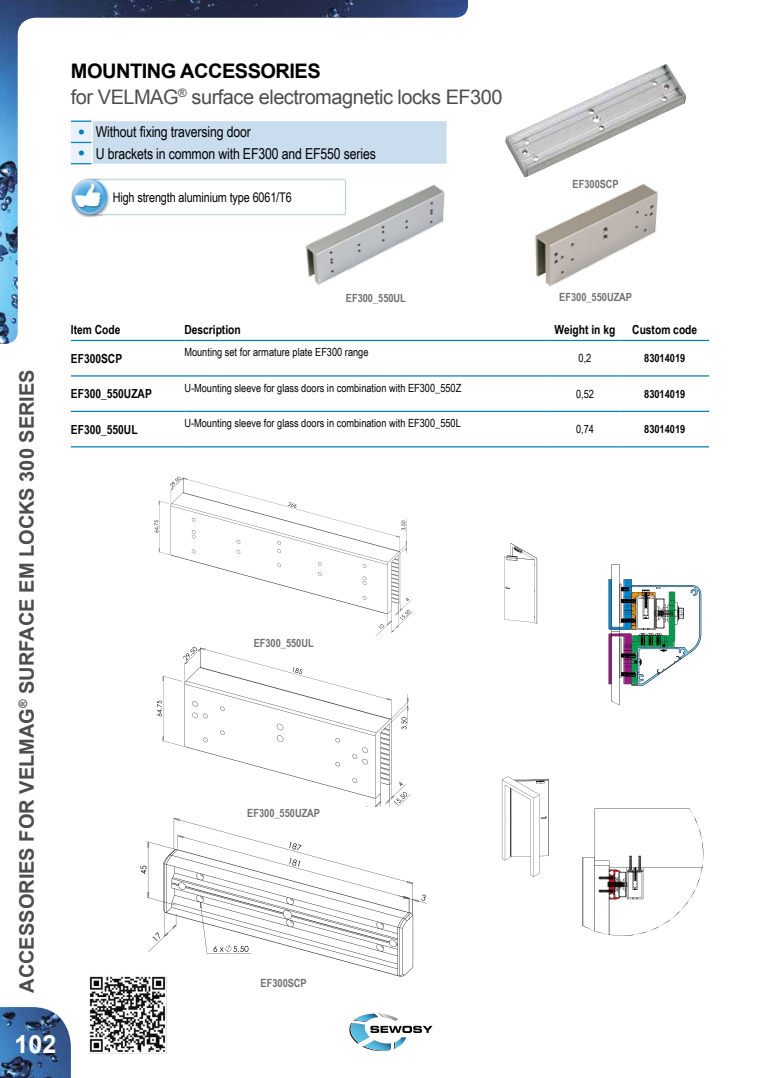
<style>
.page{position:relative;width:780px;height:1078px;background:#fff}
.page>*{position:absolute;margin:0;border:0;box-sizing:border-box;transform-origin:0 0}
.t1{font:700 25px "Arial";color:#fff}
.t2{font:20px/25.4px "Arial";letter-spacing:-.025em;color:#4d4d4d}
.t3{font:700 20px "Arial";color:#4d4d4d}
.t4{font:15px "Arial Narrow";letter-spacing:-.01em;color:#000}
.t5{font:13.25px "Arial Narrow";letter-spacing:-.01em;color:#000}
.t6{font:700 12.5px "Arial Narrow";color:#000}
.t7{font:11.25px "Arial Narrow";color:#000}
.t8{font:700 11.25px "Arial Narrow";color:#706f6f}
.t9{font:700 11.25px "Arial Narrow";color:#000}
.s1{font-weight:700;color:#000}
.s2{font-family:"Arial";font-weight:700;font-size:17.5px;color:#0080b5}
</style>
<div class="page">
<img style="left:525px;top:177px;width:133px;height:110px">
<img style="left:505px;top:64px;width:181px;height:113px">
<hr style="left:71px;top:375px;width:113px;height:1px;background:#0080b5">
<hr style="left:184px;top:375px;width:365px;height:1px;background:#0080b5">
<hr style="left:71px;top:410px;width:113px;height:2px;background:#0080b5">
<hr style="left:184px;top:410px;width:365px;height:2px;background:#0080b5">
<hr style="left:71px;top:446px;width:113px;height:1px;background:#0080b5">
<hr style="left:184px;top:446px;width:365px;height:1px;background:#0080b5">
<hr style="left:549px;top:375px;width:71px;height:1px;background:#0080b5">
<hr style="left:549px;top:410px;width:71px;height:2px;background:#0080b5">
<hr style="left:549px;top:446px;width:71px;height:1px;background:#0080b5">
<hr style="left:620px;top:375px;width:89px;height:1px;background:#0080b5">
<hr style="left:620px;top:410px;width:89px;height:2px;background:#0080b5">
<hr style="left:620px;top:446px;width:89px;height:1px;background:#0080b5">
<hr style="left:184px;top:340px;width:365px;height:1px;background:#0080b5">
<hr style="left:549px;top:340px;width:71px;height:1px;background:#0080b5">
<hr style="left:620px;top:340px;width:89px;height:1px;background:#0080b5">
<svg style="left:582px;top:808px;width:121px;height:127px"></svg>
<svg style="left:502px;top:776px;width:47px;height:100px"></svg>
<svg style="left:504px;top:543px;width:33px;height:81px"></svg>
<svg style="left:608px;top:564px;width:93px;height:141px"></svg>
<svg style="left:157px;top:647px;width:253px;height:159px"></svg>
<svg style="left:154px;top:476px;width:259px;height:160px"></svg>
<svg style="left:140px;top:817px;width:287px;height:159px"></svg>
<img style="left:0;top:1007px;width:71px;height:70px">
<img style="left:0;top:0;width:468px;height:344px">
<svg style="left:349px;top:1013px;width:83px;height:38px"></svg>
<img style="left:89px;top:974px;width:78px;height:78px">
<h2 class="t2" style="left:71px;top:59px;width:433px"><span class="s1">MOUNTING ACCESSORIES<br></span>for VELMAG<sup>®</sup> surface electromagnetic locks EF300</h2>
<h3 class="t4" style="left:78px;top:121px;width:174px"><span class="s2">•</span> Without fixing traversing door</h3>
<h3 class="t4" style="left:78px;top:142px;width:299px"><span class="s2">•</span> U brackets in common with EF300 and EF550 series</h3>
<p class="t5" style="left:113px;top:188px;width:180px">High strength aluminium type 6061/T6</p>
<p class="t8" style="left:572px;top:175px;width:48px">EF300SCP</p>
<h2 class="t3" style="left:14px;top:992px;width:625px;rotate:-90deg">ACCESSORIES FOR VELMAG<sup>®</sup> SURFACE EM LOCKS 300 SERIES</h2>
<p class="t8" style="left:346px;top:290px;width:61px">EF300_550UL</p>
<p class="t8" style="left:559px;top:289px;width:74px">EF300_550UZAP</p>
<p class="t6" style="left:71px;top:320px;width:51px">Item Code</p>
<p class="t6" style="left:184px;top:320px;width:58px">Description</p>
<p class="t6" style="left:554px;top:320px;width:62px">Weight in kg</p>
<p class="t6" style="left:632px;top:320px;width:66px">Custom code</p>
<p class="t6" style="left:71px;top:349px;width:53px">EF300SCP</p>
<p class="t7" style="left:184px;top:344px;width:186px">Mounting set for armature plate EF300 range</p>
<p class="t7" style="left:578px;top:350px;width:14px">0,2</p>
<p class="t9" style="left:644px;top:350px;width:43px">83014019</p>
<p class="t6" style="left:71px;top:384px;width:82px">EF300_550UZAP</p>
<p class="t6" style="left:71px;top:419px;width:68px">EF300_550UL</p>
<p class="t7" style="left:184px;top:379px;width:278px">U-Mounting sleeve for glass doors in combination with EF300_550Z</p>
<p class="t7" style="left:184px;top:414px;width:278px">U-Mounting sleeve for glass doors in combination with EF300_550L</p>
<p class="t8" style="left:254px;top:634px;width:61px">EF300_550UL</p>
<p class="t8" style="left:247px;top:804px;width:74px">EF300_550UZAP</p>
<p class="t8" style="left:260px;top:974px;width:48px">EF300SCP</p>
<p class="t7" style="left:576px;top:385px;width:19px">0,52</p>
<p class="t9" style="left:644px;top:385px;width:43px">83014019</p>
<p class="t7" style="left:576px;top:421px;width:19px">0,74</p>
<p class="t9" style="left:644px;top:420px;width:43px">83014019</p>
<h1 class="t1" style="left:15px;top:1027px;width:43px">102</h1>
</div>
